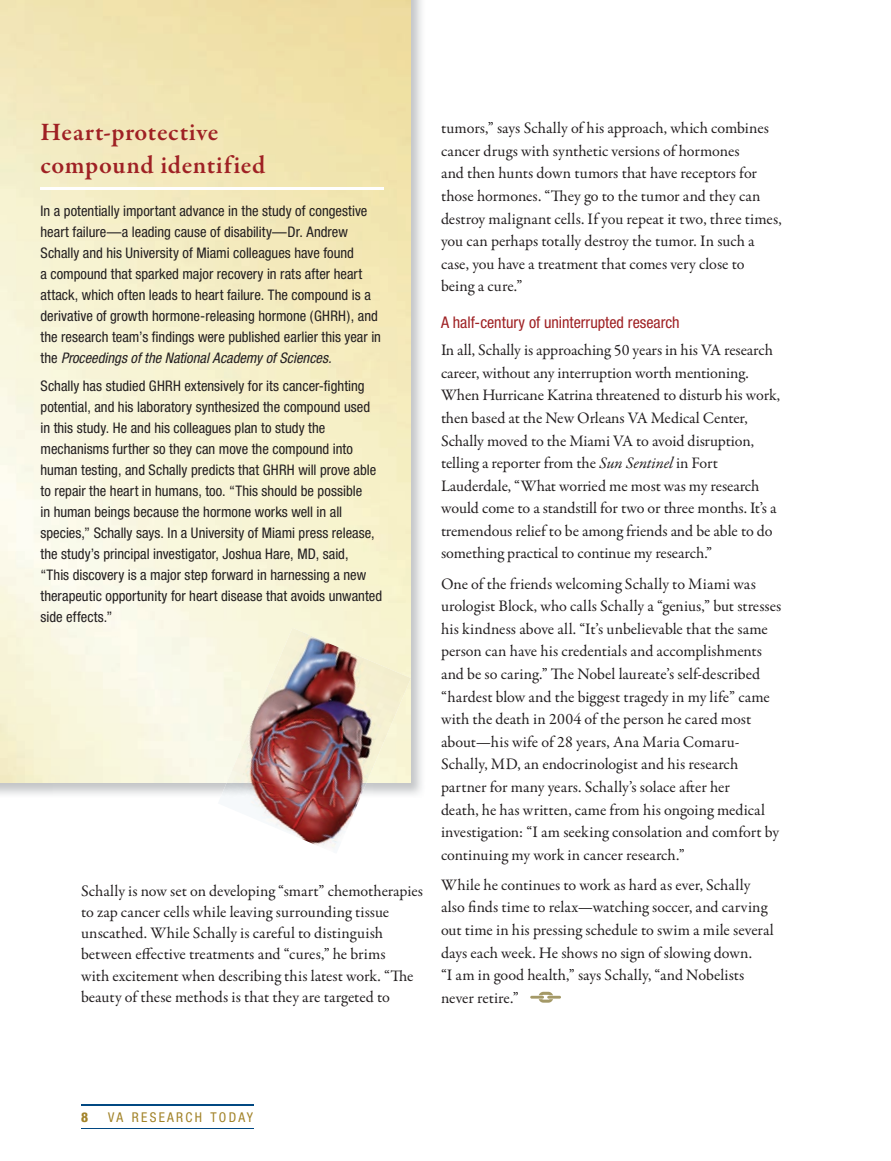
<style>
.page{position:relative;width:891px;height:1161px;background:#fff}
.page>*{position:absolute;margin:0;border:0;box-sizing:border-box;transform-origin:0 0}
.t1{font:600 25.5px/33px "Garamond Premr Pro";letter-spacing:.025em;color:#9f2124}
.t2{font:16.2px/22.6px "Garamond Premr Pro";letter-spacing:-.005em;color:#231f20}
.t3{font:condensed 16.2px "Helvetica Neue";color:#9f2124}
.t4{font:condensed 14.7px/21px "Helvetica Neue";color:#231f20}
.t5{font:condensed 13.5px "Helvetica Neue";letter-spacing:.17em;color:#a28329}
.t6{font:800 condensed 13.5px "Helvetica Neue";color:#a28329}
.s1{font-style:italic}
</style>
<div class="page">
<hr style="left:81px;top:1104px;width:172px;height:1px;background:#014882">
<hr style="left:81px;top:1129px;width:172px;height:1px;background:#014882">
<svg style="left:539px;top:992px;width:14px;height:11px"></svg>
<hr style="left:530px;top:996px;width:14px;height:3px;background:#a49967">
<hr style="left:547px;top:996px;width:14px;height:3px;background:#a49967">
<img style="left:250px;top:798px;width:110px;height:50px">
<img style="left:220px;top:783px;width:146px;height:15px">
<img style="left:227px;top:628px;width:184px;height:155px">
<h1 class="t1" style="left:40px;top:116px;width:226px">Heart-protective compound identified</h1>
<p class="t4" style="left:40px;top:200px;width:342px">In a potentially important advance in the study of congestive heart failure—a leading cause of disability—Dr. Andrew Schally and his University of Miami colleagues have found<br>a compound that sparked major recovery in rats after heart attack, which often leads to heart failure. The compound is a derivative of growth hormone-releasing hormone (GHRH), and the research team’s findings were published earlier this year in the <span class="s1">Proceedings of the National Academy of Sciences.</span></p>
<p class="t4" style="left:40px;top:375px;width:343px">Schally has studied GHRH extensively for its cancer-fighting potential, and his laboratory synthesized the compound used in this study. He and his colleagues plan to study the mechanisms further so they can move the compound into human testing, and Schally predicts that GHRH will prove able to repair the heart in humans, too. “This should be possible<br>in human beings because the hormone works well in all species,” Schally says. In a University of Miami press release, the study’s principal investigator, Joshua Hare, MD, said,<br>“This discovery is a major step forward in harnessing a new therapeutic opportunity for heart disease that avoids unwanted side effects.”</p>
<p class="t2" style="left:81px;top:881px;width:343px;line-height:21.1px">Schally is now set on developing “smart” chemotherapies to zap cancer cells while leaving surrounding tissue unscathed. While Schally is careful to distinguish between effective treatments and “cures,” he brims<br>with excitement when describing this latest work. “The beauty of these methods is that they are targeted to</p>
<p class="t2" style="left:441px;top:117px;width:342px">tumors,” says Schally of his approach, which combines cancer drugs with synthetic versions of hormones<br>and then hunts down tumors that have receptors for those hormones. “They go to the tumor and they can destroy malignant cells. If you repeat it two, three times, you can perhaps totally destroy the tumor. In such a case, you have a treatment that comes very close to being a cure.”</p>
<p class="t3" style="left:441px;top:313px;width:240px">A half-century of uninterrupted research</p>
<p class="t2" style="left:441px;top:339px;width:341px">In all, Schally is approaching 50 years in his Va research career, without any interruption worth mentioning.<br>When Hurricane Katrina threatened to disturb his work, then based at the New orleans Va Medical Center, Schally moved to the Miami Va to avoid disruption, telling a reporter from the <span class="s1">Sun Sentinel</span> in Fort Lauderdale, “What worried me most was my research would come to a standstill for two or three months. It’s a tremendous relief to be among friends and be able to do something practical to continue my research.”</p>
<p class="t2" style="left:441px;top:573px;width:342px">one of the friends welcoming Schally to Miami was urologist Block, who calls Schally a “genius,” but stresses his kindness above all. “It’s unbelievable that the same person can have his credentials and accomplishments and be so caring.” The Nobel laureate’s self-described “hardest blow and the biggest tragedy in my life” came with the death in 2004 of the person he cared most about—his wife of 28 years, ana Maria Comaru-Schally, Md, an endocrinologist and his research partner for many years. Schally’s solace after her<br>death, he has written, came from his ongoing medical investigation: “I am seeking consolation and comfort by continuing my work in cancer research.”</p>
<p class="t2" style="left:441px;top:874px;width:334px">While he continues to work as hard as ever, Schally also finds time to relax—watching soccer, and carving out time in his pressing schedule to swim a mile several days each week. He shows no sign of slowing down.<br>“I am in good health,” says Schally, “and Nobelists never retire.”</p>
<p class="t6" style="left:81px;top:1109px;width:9px">8</p>
<p class="t5" style="left:108px;top:1109px;width:146px">VA RESEARCH TODAY</p>
</div>
